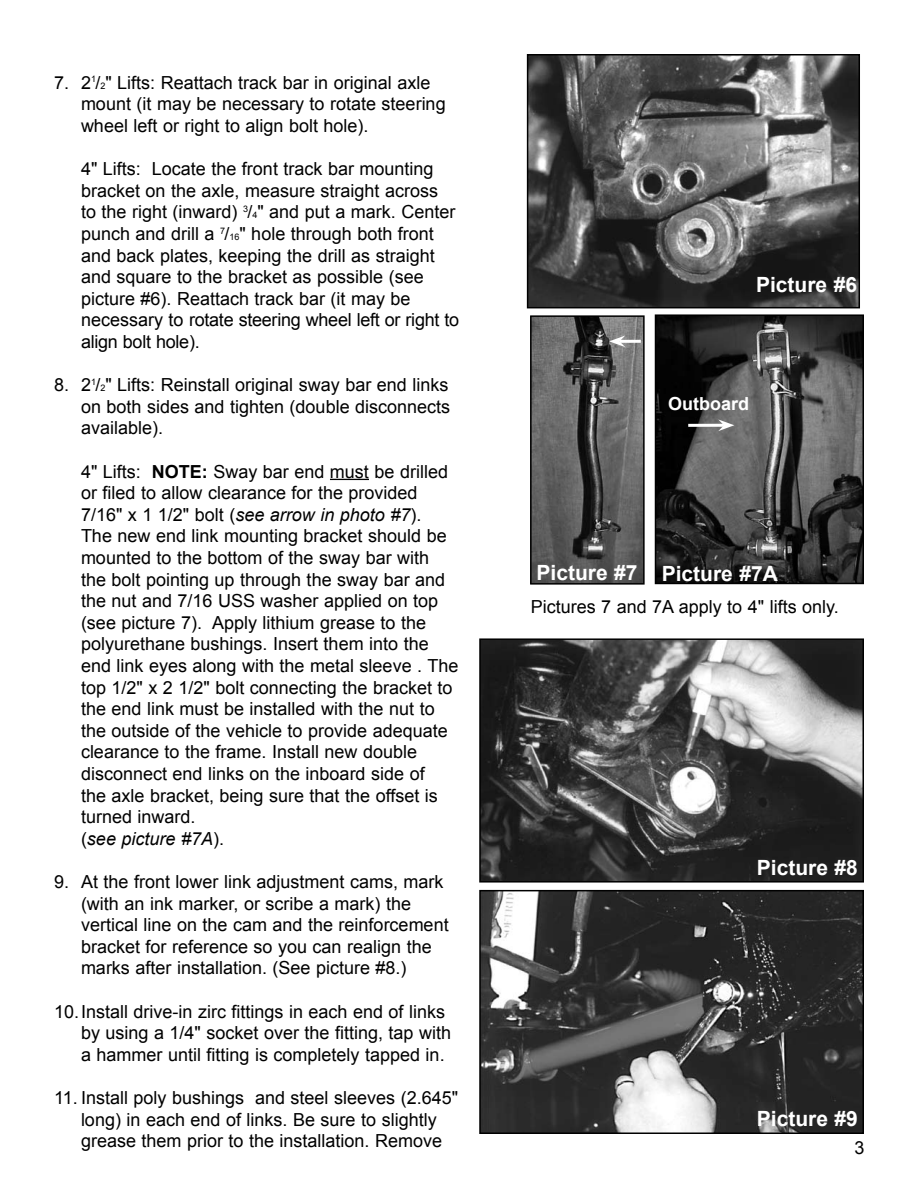
<style>
.page{position:relative;width:918px;height:1188px;background:#fff}
.page>*{position:absolute;margin:0;border:0;box-sizing:border-box;transform-origin:0 0}
.t1{font:700 21px "Arial";color:#fff}
.t2{font:18px/21.6px "Arial";color:#000}
.t3{font:700 18px "Arial";color:#fff}
.s1{font-size:9px}
.s2{font-weight:700}
.s3{font-style:italic}
</style>
<div class="page">
<hr style="left:330px;top:479px;width:39px;height:1px;background:#000">
<img style="left:530px;top:57px;width:327px;height:248px">
<div style="left:527px;top:54px;width:333px;height:254px;border:2px solid #000"></div>
<img style="left:482px;top:641px;width:379px;height:239px">
<div style="left:479px;top:638px;width:385px;height:245px;border:2px solid #000"></div>
<img style="left:482px;top:893px;width:379px;height:238px">
<div style="left:479px;top:890px;width:385px;height:244px;border:2px solid #000"></div>
<img style="left:658px;top:317px;width:203px;height:264px">
<div style="left:655px;top:314px;width:209px;height:270px;border:2px solid #000"></div>
<img style="left:533px;top:318px;width:109px;height:264px">
<div style="left:530px;top:315px;width:115px;height:270px;border:2px solid #000"></div>
<hr style="left:620px;top:340px;width:21px;height:3px;background:#fff">
<svg style="left:609px;top:335px;width:16px;height:12px"></svg>
<hr style="left:688px;top:424px;width:36px;height:3px;background:#fff">
<svg style="left:718px;top:419px;width:16px;height:12px"></svg>
<p class="t2" style="left:81px;top:72px;width:366px;text-indent:-27px">7. 2<sup>1</sup>/<span class="s1">2</span>" Lifts: Reattach track bar in original axle mount (it may be necessary to rotate steering wheel left or right to align bolt hole).</p>
<p class="t2" style="left:81px;top:158px;width:380px">4" Lifts: Locate the front track bar mounting bracket on the axle, measure straight across<br>to the right (inward) <sup>3</sup>/<span class="s1">4</span>" and put a mark. Center punch and drill a <sup>7</sup>/<span class="s1">16</span>" hole through both front and back plates, keeping the drill as straight and square to the bracket as possible (see picture #6). Reattach track bar (it may be necessary to rotate steering wheel left or right to align bolt hole).</p>
<p class="t2" style="left:81px;top:374px;width:371px;text-align:justify;text-indent:-27px">8. 2<sup>1</sup>/<span class="s1">2</span>" Lifts: Reinstall original sway bar end links on both sides and tighten (double disconnects available).</p>
<p class="t2" style="left:81px;top:461px;width:379px">4" Lifts: <span class="s2">NOTE:</span> Sway bar end must be drilled or filed to allow clearance for the provided 7/16" x 1 1/2" bolt (<span class="s3">see arrow in photo #7</span>).<br>The new end link mounting bracket should be mounted to the bottom of the sway bar with the bolt pointing up through the sway bar and the nut and 7/16 USS washer applied on top (see picture 7). Apply lithium grease to the polyurethane bushings. Insert them into the end link eyes along with the metal sleeve . The top 1/2" x 2 1/2" bolt connecting the bracket to the end link must be installed with the nut to the outside of the vehicle to provide adequate clearance to the frame. Install new double disconnect end links on the inboard side of<br>the axle bracket, being sure that the offset is turned inward.<br>(<span class="s3">see picture #7A</span>).</p>
<p class="t2" style="left:81px;top:871px;width:369px;text-indent:-27px">9. At the front lower link adjustment cams, mark (with an ink marker, or scribe a mark) the vertical line on the cam and the reinforcement bracket for reference so you can realign the marks after installation. (See picture #8.)</p>
<p class="t2" style="left:81px;top:1001px;width:372px;text-indent:-27px">10.Install drive-in zirc fittings in each end of links by using a 1/4" socket over the fitting, tap with a hammer until fitting is completely tapped in.</p>
<p class="t2" style="left:81px;top:1087px;width:379px;text-indent:-27px">11. Install poly bushings and steel sleeves (2.645" long) in each end of links. Be sure to slightly grease them prior to the installation. Remove</p>
<p class="t1" style="left:756px;top:270px;width:102px">Picture #6</p>
<p class="t3" style="left:668px;top:392px;width:82px">Outboard</p>
<p class="t1" style="left:537px;top:560px;width:243px">Picture #7 Picture #7A</p>
<p class="t2" style="left:531px;top:596px;width:310px">Pictures 7 and 7A apply to 4" lifts only.</p>
<p class="t1" style="left:757px;top:854px;width:102px">Picture #8</p>
<p class="t1" style="left:757px;top:1104px;width:102px">Picture #9</p>
<p class="t2" style="left:854px;top:1137px;width:12px">3</p>
</div>
